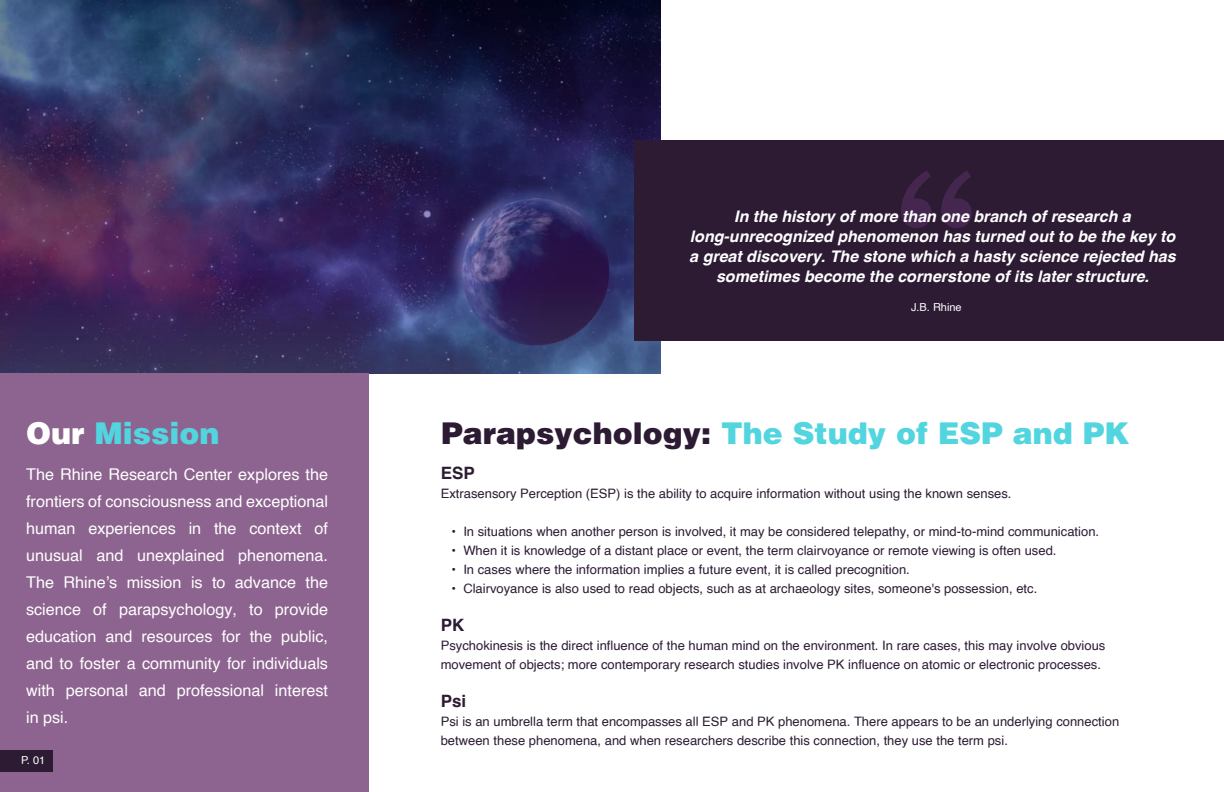
<style>
.page{position:relative;width:1224px;height:792px;background:#fff}
.page>*{position:absolute;margin:0;border:0;box-sizing:border-box;transform-origin:0 0}
.t1{font:900 30px "Helvetica LT Std";color:#52d5df}
.t2{font:700 17px "Helvetica";color:#2c1b33}
.t3{font:16.2px/27px "Helvetica";color:#fff;text-align:justify}
.t4{font:italic 700 16px/20px "Helvetica";color:#fff;text-align:center}
.t5{font:13px/19px "Helvetica";color:#2c1b33}
.t6{font:11px "Helvetica";color:#fff}
.s1{color:#fff}
.s2{color:#2c1b33}
</style>
<div class="page">
<svg style="left:0;top:0;width:661px;height:373px;background:#302c5a"></svg>
<div style="left:0;top:373px;width:369px;height:419px;background:#8d648f"></div>
<div style="left:635px;top:141px;width:589px;height:200px;background:#2c1b33"></div>
<svg style="left:901px;top:171px;width:71px;height:57px"></svg>
<div style="left:0;top:750px;width:53px;height:22px;background:#2c1b33"></div>
<h1 class="t1" style="left:26px;top:414px;width:195px"><span class="s1">Our</span> Mission</h1>
<p class="t3" style="left:26px;top:461px;width:304px">The Rhine Research Center explores the frontiers of consciousness and exceptional human experiences in the context of unusual and unexplained phenomena.<br>The Rhine’s mission is to advance the science of parapsychology, to provide education and resources for the public, and to foster a community for individuals with personal and professional interest in psi.</p>
<p class="t6" style="left:21px;top:752px;width:26px">P. 01</p>
<p class="t4" style="left:689px;top:207px;width:488px">In the history of more than one branch of research a long-unrecognized phenomenon has turned out to be the key to a great discovery. The stone which a hasty science rejected has sometimes become the cornerstone of its later structure.</p>
<p class="t6" style="left:911px;top:299px;width:52px">J.B. Rhine</p>
<h1 class="t1" style="left:441px;top:414px;width:690px"><span class="s2">Parapsychology:</span> The Study of ESP and PK</h1>
<h2 class="t2" style="left:441px;top:460px;width:36px">ESP</h2>
<p class="t5" style="left:441px;top:485px;width:572px">Extrasensory Perception (ESP) is the ability to acquire information without using the known senses.</p>
<p class="t5" style="left:452px;top:523px;width:649px">• In situations when another person is involved, it may be considered telepathy, or mind-to-mind communication.</p>
<p class="t5" style="left:452px;top:542px;width:606px">• When it is knowledge of a distant place or event, the term clairvoyance or remote viewing is often used.</p>
<p class="t5" style="left:452px;top:561px;width:460px">• In cases where the information implies a future event, it is called precognition.</p>
<p class="t5" style="left:452px;top:580px;width:587px">• Clairvoyance is also used to read objects, such as at archaeology sites, someone's possession, etc.</p>
<h2 class="t2" style="left:441px;top:612px;width:25px">PK</h2>
<p class="t5" style="left:441px;top:637px;width:666px">Psychokinesis is the direct influence of the human mind on the environment. In rare cases, this may involve obvious movement of objects; more contemporary research studies involve PK influence on atomic or electronic processes.</p>
<h2 class="t2" style="left:441px;top:688px;width:27px">Psi</h2>
<p class="t5" style="left:441px;top:713px;width:680px">Psi is an umbrella term that encompasses all ESP and PK phenomena. There appears to be an underlying connection between these phenomena, and when researchers describe this connection, they use the term psi.</p>
</div>
